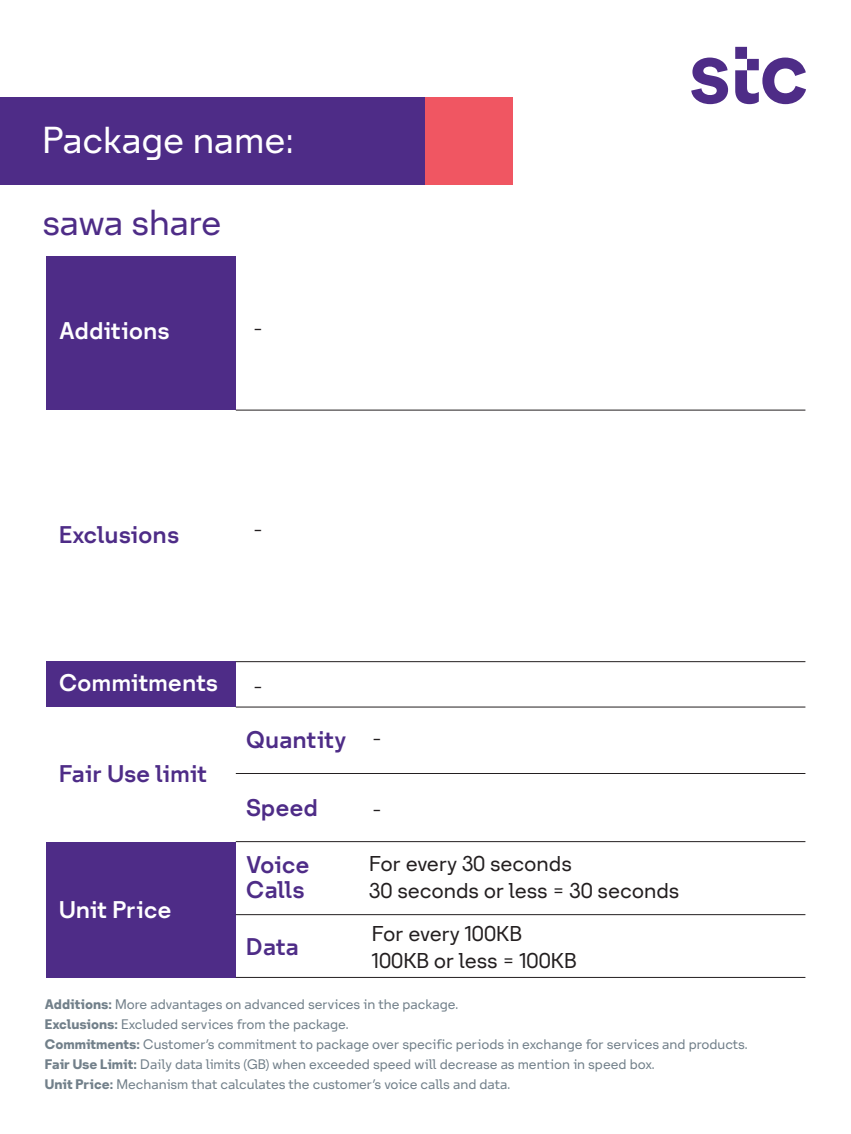
<style>
.page{position:relative;width:851px;height:1134px;background:#fff}
.page>*{position:absolute;margin:0;border:0;box-sizing:border-box;transform-origin:0 0}
.t1{font:35px "STC Forward";color:#fff}
.t2{font:33.75px "STC Forward";color:#4e2c87}
.t3{font:500 22.5px/25px "STC Forward";color:#4e2c87}
.t4{font:500 22.5px "STC Forward";color:#fff}
.t5{font:20px/27.5px "STC Forward";color:#231f20}
.t6{font:13px/20px "STC Forward";color:#72808a}
.s1{font-weight:700}
</style>
<div class="page">
<div style="left:46px;top:257px;width:189px;height:153px;background:#4e2c87"></div>
<div style="left:46px;top:662px;width:189px;height:45px;background:#4e2c87"></div>
<div style="left:46px;top:842px;width:189px;height:135px;background:#4e2c87"></div>
<div style="left:0;top:97px;width:426px;height:87px;background:#4e2c87"></div>
<div style="left:426px;top:97px;width:87px;height:87px;background:#f05662"></div>
<svg style="left:691px;top:47px;width:115px;height:57px"></svg>
<hr style="left:236px;top:410px;width:569px;height:1px;background:#231f20">
<hr style="left:236px;top:773px;width:569px;height:1px;background:#231f20">
<hr style="left:236px;top:914px;width:569px;height:1px;background:#231f20">
<hr style="left:236px;top:841px;width:569px;height:1px;background:#231f20">
<hr style="left:236px;top:977px;width:569px;height:1px;background:#231f20">
<hr style="left:236px;top:661px;width:569px;height:1px;background:#231f20">
<hr style="left:236px;top:707px;width:569px;height:1px;background:#231f20">
<h1 class="t1" style="left:42px;top:118px;width:253px">Package name:</h1>
<h2 class="t2" style="left:42px;top:201px;width:180px">sawa share</h2>
<h3 class="t4" style="left:59px;top:317px;width:112px">Additions</h3>
<h3 class="t5" style="left:253px;top:316px;width:11px">-</h3>
<h3 class="t3" style="left:59px;top:524px;width:121px">Exclusions</h3>
<h3 class="t5" style="left:253px;top:517px;width:11px">-</h3>
<h3 class="t4" style="left:59px;top:668px;width:160px">Commitments</h3>
<h3 class="t3" style="left:59px;top:763px;width:149px">Fair Use limit</h3>
<h3 class="t4" style="left:59px;top:895px;width:114px">Unit Price</h3>
<h3 class="t5" style="left:253px;top:673px;width:11px">-</h3>
<h3 class="t3" style="left:246px;top:729px;width:102px">Quantity</h3>
<h3 class="t3" style="left:246px;top:797px;width:74px">Speed</h3>
<h3 class="t3" style="left:246px;top:854px;width:65px">Voice<br>Calls</h3>
<h3 class="t3" style="left:246px;top:936px;width:54px">Data</h3>
<h3 class="t5" style="left:369px;top:851px;width:311px">For every 30 seconds<br>30 seconds or less = 30 seconds</h3>
<h3 class="t5" style="left:372px;top:921px;width:206px">For every 100KB<br>100KB or less = 100KB</h3>
<p class="t6" style="left:45px;top:995px;width:704px"><span class="s1">Additions:</span> More advantages on advanced services in the package.<br><span class="s1">Exclusions:</span> Excluded services from the package.<br><span class="s1">Commitments:</span> Customer’s commitment to package over specific periods in exchange for services and products.<br><span class="s1">Fair Use Limit:</span> Daily data limits (GB) when exceeded speed will decrease as mention in speed box.<br><span class="s1">Unit Price:</span> Mechanism that calculates the customer’s voice calls and data.</p>
</div>
